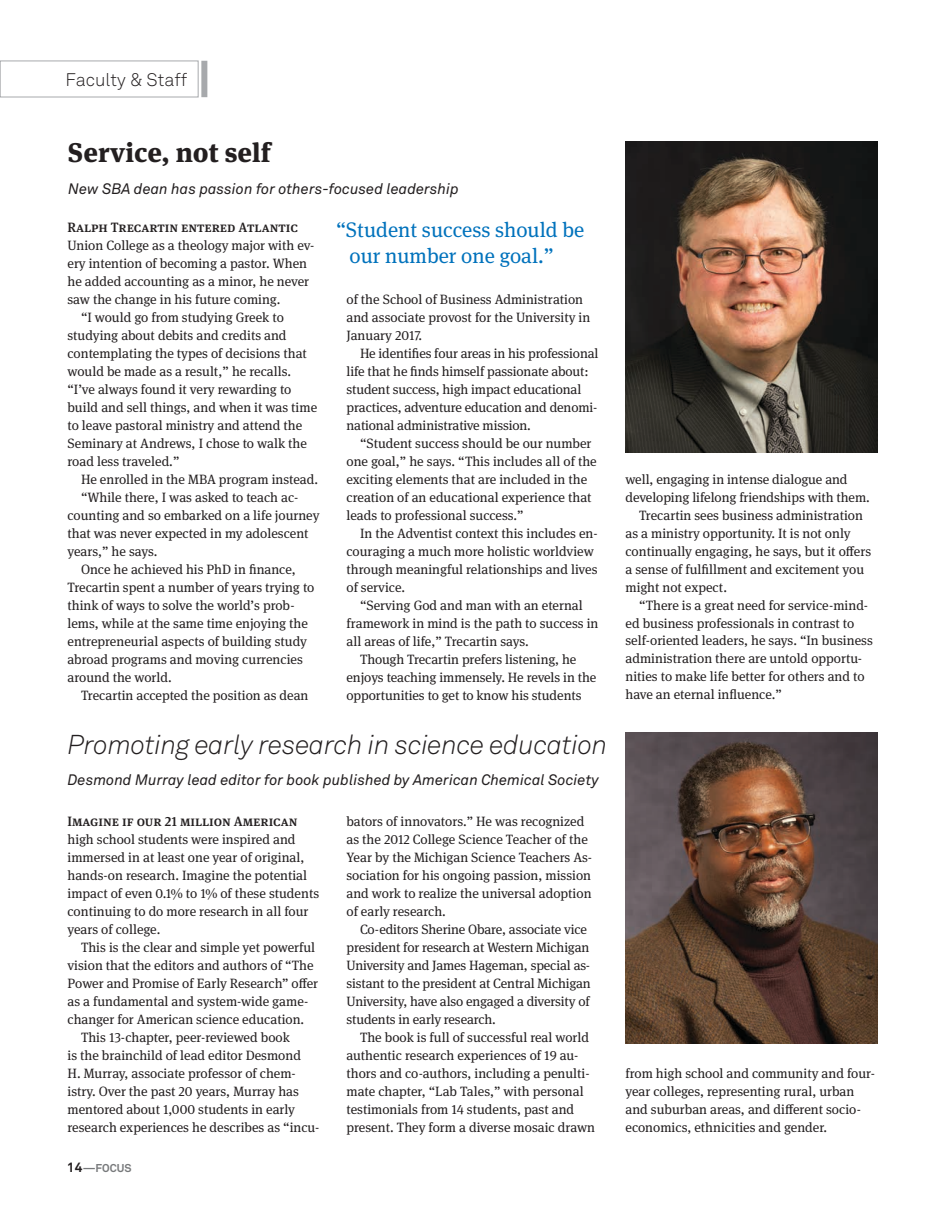
<style>
.page{position:relative;width:945px;height:1215px;background:#fff}
.page>*{position:absolute;margin:0;border:0;box-sizing:border-box;transform-origin:0 0}
.t1{font:italic 27px "Akkurat Light Pro";letter-spacing:-.01em;color:#231f20}
.t2{font:800 27px "Meta Serif Pro";color:#231f20}
.t3{font:21px/25.2px "Meta Serif Pro";color:#0072bc}
.t4{font:18px "Akkurat Light Pro";color:#231f20}
.t5{font:italic 15px "Akkurat Pro";color:#231f20}
.t6{font:13.5px/18px "Meta Serif Pro";color:#231f20}
.t7{font:500 13.5px "Meta Serif Pro";color:#231f20}
.t8{font:700 11.25px "Akkurat Pro";color:#77797b}
.s1{font-size:13.5px;color:#231f20}
</style>
<div class="page">
<img style="left:626px;top:142px;width:252px;height:310px">
<img style="left:626px;top:733px;width:252px;height:310px">
<div style="left:0;top:61px;width:198px;height:36px;border:1px solid #a7a9ac"></div>
<div style="left:201px;top:61px;width:6px;height:36px;background:#a7a9ac"></div>
<h3 class="t4" style="left:65px;top:69px;width:123px">Faculty &amp; Staff</h3>
<h1 class="t2" style="left:68px;top:131px;width:204px">Service, not self</h1>
<p class="t5" style="left:68px;top:180px;width:392px">New SBA dean has passion for others-focused leadership</p>
<h2 class="t3" style="left:350px;top:216px;width:236px;text-indent:-14px">“Student success should be our number one goal.”</h2>
<p class="t7" style="left:68px;top:217px;width:232px">Ralph Trecartin entered Atlantic</p>
<p class="t6" style="left:68px;top:235px;width:248px">Union College as a theology major with ev-</p>
<p class="t6" style="left:68px;top:253px;width:241px">ery intention of becoming a pastor. When</p>
<p class="t6" style="left:68px;top:271px;width:243px">he added accounting as a minor, he never</p>
<p class="t6" style="left:68px;top:289px;width:214px">saw the change in his future coming.</p>
<p class="t6" style="left:81px;top:307px;width:204px">“I would go from studying Greek to</p>
<p class="t6" style="left:68px;top:325px;width:221px">studying about debits and credits and</p>
<p class="t6" style="left:68px;top:343px;width:241px">contemplating the types of decisions that</p>
<p class="t6" style="left:68px;top:361px;width:225px">would be made as a result,” he recalls.</p>
<p class="t6" style="left:68px;top:379px;width:225px">“I’ve always found it very rewarding to</p>
<p class="t6" style="left:68px;top:397px;width:251px">build and sell things, and when it was time</p>
<p class="t6" style="left:68px;top:415px;width:236px">to leave pastoral ministry and attend the</p>
<p class="t6" style="left:68px;top:433px;width:241px">Seminary at Andrews, I chose to walk the</p>
<p class="t6" style="left:68px;top:451px;width:113px">road less traveled.”</p>
<p class="t6" style="left:81px;top:469px;width:239px">He enrolled in the MBA program instead.</p>
<p class="t6" style="left:81px;top:487px;width:219px">“While there, I was asked to teach ac-</p>
<p class="t6" style="left:68px;top:505px;width:254px">counting and so embarked on a life journey</p>
<p class="t6" style="left:68px;top:523px;width:243px">that was never expected in my adolescent</p>
<p class="t6" style="left:68px;top:541px;width:91px">years,” he says.</p>
<p class="t6" style="left:81px;top:559px;width:216px">Once he achieved his PhD in finance,</p>
<p class="t6" style="left:68px;top:577px;width:248px">Trecartin spent a number of years trying to</p>
<p class="t6" style="left:68px;top:595px;width:229px">think of ways to solve the world’s prob-</p>
<p class="t6" style="left:68px;top:613px;width:242px">lems, while at the same time enjoying the</p>
<p class="t6" style="left:68px;top:631px;width:241px">entrepreneurial aspects of building study</p>
<p class="t6" style="left:68px;top:649px;width:237px">abroad programs and moving currencies</p>
<p class="t6" style="left:68px;top:667px;width:106px">around the world.</p>
<p class="t6" style="left:81px;top:685px;width:229px">Trecartin accepted the position as dean</p>
<p class="t6" style="left:347px;top:289px;width:245px">of the School of Business Administration and associate provost for the University in<br>January 2017.</p>
<p class="t6" style="left:347px;top:343px;width:253px;text-indent:14px">He identifies four areas in his professional life that he finds himself passionate about: student success, high impact educational practices, adventure education and denomi&shy;national administrative mission.</p>
<p class="t6" style="left:347px;top:433px;width:252px;text-indent:14px">“Student success should be our number one goal,” he says. “This includes all of the exciting elements that are included in the creation of an educational experience that leads to professional success.”</p>
<p class="t6" style="left:347px;top:523px;width:253px;text-indent:14px">In the Adventist context this includes en&shy;couraging a much more holistic worldview through meaningful relationships and lives of service.</p>
<p class="t6" style="left:360px;top:595px;width:224px">“Serving God and man with an eternal</p>
<p class="t6" style="left:347px;top:613px;width:254px">framework in mind is the path to success in</p>
<p class="t6" style="left:347px;top:631px;width:184px">all areas of life,” Trecartin says.</p>
<p class="t6" style="left:360px;top:649px;width:218px">Though Trecartin prefers listening, he</p>
<p class="t6" style="left:347px;top:667px;width:251px">enjoys teaching immensely. He revels in the</p>
<p class="t6" style="left:347px;top:685px;width:237px">opportunities to get to know his students</p>
<h1 class="t1" style="left:68px;top:728px;width:542px">Promoting early research in science education</h1>
<p class="t5" style="left:68px;top:771px;width:533px">Desmond Murray lead editor for book published by American Chemical Society</p>
<p class="t7" style="left:68px;top:811px;width:231px">Imagine if our 21 million American</p>
<p class="t6" style="left:68px;top:829px;width:253px">high school students were inspired and immersed in at least one year of original, hands-on research. Imagine the potential impact of even 0.1% to 1% of these students continuing to do more research in all four years of college.</p>
<p class="t6" style="left:81px;top:937px;width:236px">This is the clear and simple yet powerful</p>
<p class="t6" style="left:68px;top:955px;width:248px">vision that the editors and authors of “The</p>
<p class="t6" style="left:68px;top:973px;width:252px">Power and Promise of Early Research” offer</p>
<p class="t6" style="left:68px;top:991px;width:243px">as a fundamental and system-wide game-</p>
<p class="t6" style="left:68px;top:1009px;width:238px">changer for American science education.</p>
<p class="t6" style="left:81px;top:1027px;width:210px">This 13-chapter, peer-reviewed book</p>
<p class="t6" style="left:68px;top:1045px;width:235px">is the brainchild of lead editor Desmond</p>
<p class="t6" style="left:68px;top:1063px;width:230px">H. Murray, associate professor of chem-</p>
<p class="t6" style="left:68px;top:1081px;width:233px">istry. Over the past 20 years, Murray has</p>
<p class="t6" style="left:68px;top:1099px;width:229px">mentored about 1,000 students in early</p>
<p class="t6" style="left:68px;top:1117px;width:253px">research experiences he describes as “incu-</p>
<p class="t8" style="left:67px;top:1161px;width:66px"><span class="s1">14</span>—FOCUS</p>
<p class="t6" style="left:347px;top:811px;width:247px">bators of innovators.” He was recognized as the 2012 College Science Teacher of the Year by the Michigan Science Teachers As&shy;sociation for his ongoing passion, mission and work to realize the universal adoption of early research.</p>
<p class="t6" style="left:347px;top:919px;width:246px;text-indent:14px">Co-editors Sherine Obare, associate vice president for research at Western Michigan University and James Hageman, special as&shy;sistant to the president at Central Michigan University, have also engaged a diversity of students in early research.</p>
<p class="t6" style="left:347px;top:1027px;width:250px;text-indent:14px">The book is full of successful real world authentic research experiences of 19 au&shy;thors and co-authors, including a penulti&shy;mate chapter, “Lab Tales,” with personal testimonials from 14 students, past and present. They form a diverse mosaic drawn</p>
<p class="t6" style="left:626px;top:469px;width:224px">well, engaging in intense dialogue and</p>
<p class="t6" style="left:626px;top:487px;width:246px">developing lifelong friendships with them.</p>
<p class="t6" style="left:639px;top:505px;width:225px">Trecartin sees business administration</p>
<p class="t6" style="left:626px;top:523px;width:227px">as a ministry opportunity. It is not only</p>
<p class="t6" style="left:626px;top:541px;width:247px">continually engaging, he says, but it offers</p>
<p class="t6" style="left:626px;top:559px;width:240px">a sense of fulfillment and excitement you</p>
<p class="t6" style="left:626px;top:577px;width:103px">might not expect.</p>
<p class="t6" style="left:639px;top:595px;width:231px">“There is a great need for service-mind-</p>
<p class="t6" style="left:626px;top:613px;width:230px">ed business professionals in contrast to</p>
<p class="t6" style="left:626px;top:631px;width:249px">self-oriented leaders, he says. “In business</p>
<p class="t6" style="left:626px;top:649px;width:238px">administration there are untold opportu-</p>
<p class="t6" style="left:626px;top:667px;width:241px">nities to make life better for others and to</p>
<p class="t6" style="left:626px;top:685px;width:158px">have an eternal influence.”</p>
<p class="t6" style="left:626px;top:1063px;width:251px">from high school and community and four&shy;year colleges, representing rural, urban and suburban areas, and different socio&shy;economics, ethnicities and gender.</p>
</div>
